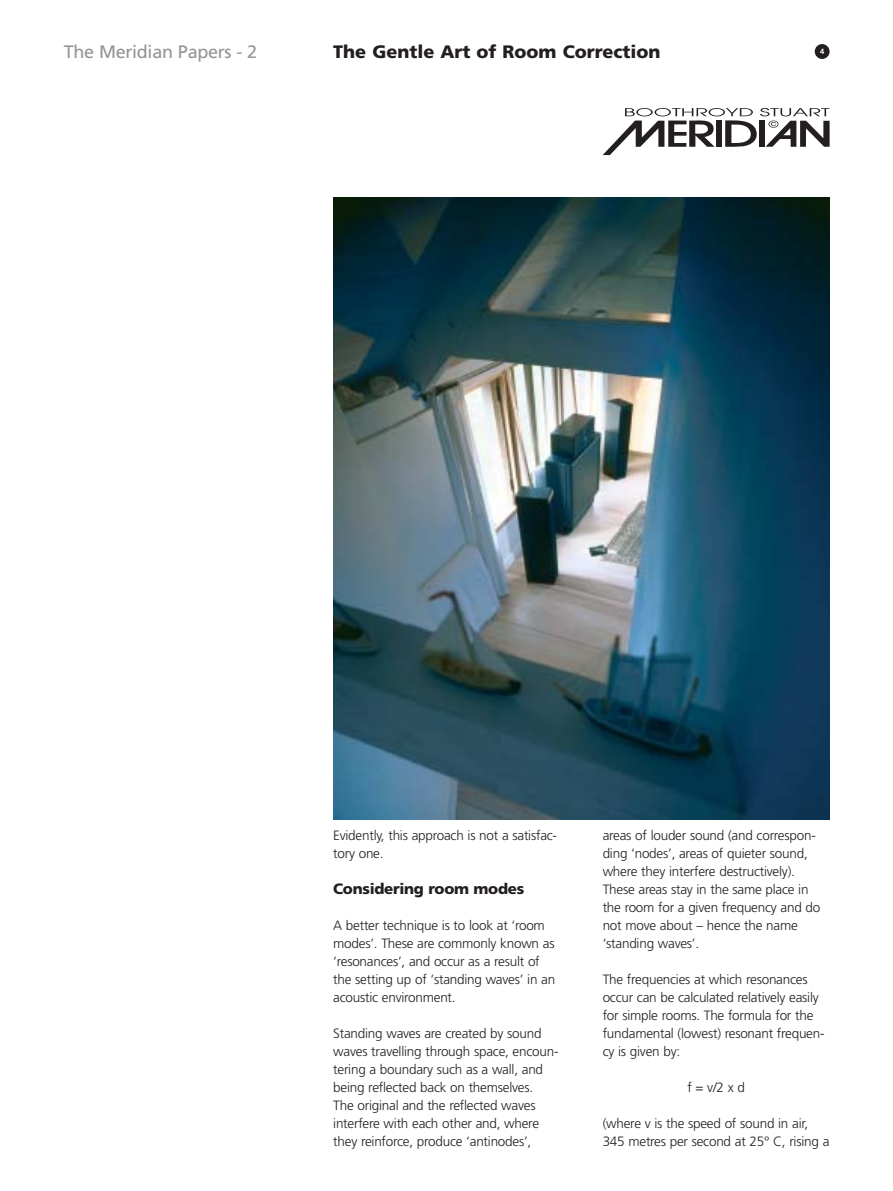
<style>
.page{position:relative;width:893px;height:1191px;background:#fff}
.page>*{position:absolute;margin:0;border:0;box-sizing:border-box;transform-origin:0 0}
.t1{font:900 18px "Frutiger";color:#231f1f}
.t2{font:18px "Frutiger";letter-spacing:-.015em;color:#939497}
.t3{font:900 15px "Frutiger";letter-spacing:-.02em;color:#231f1f}
.t4{font:300 13.5px/18px "Frutiger";letter-spacing:-.015em;color:#231f1f}
.t5{font:700 7.5px "Frutiger";color:#fff}
</style>
<div class="page">
<svg style="left:603px;top:108px;width:226px;height:47px"></svg>
<div style="left:814px;top:44px;width:15px;height:15px;background:#231f1f;border-radius:50%"></div>
<img style="left:333px;top:197px;width:496px;height:623px">
<h1 class="t2" style="left:64px;top:44px;width:195px">The Meridian Papers - 2</h1>
<h1 class="t1" style="left:333px;top:44px;width:329px">The Gentle Art of Room Correction</h1>
<p class="t5" style="left:820px;top:48px;width:6px">4</p>
<p class="t4" style="left:333px;top:828px;width:225px">Evidently, this approach is not a satisfac&shy;tory one.</p>
<p class="t3" style="left:333px;top:883px;width:192px">Considering room modes</p>
<p class="t4" style="left:333px;top:918px;width:223px">A better technique is to look at ‘room modes’. These are commonly known as ‘resonances’, and occur as a result of the setting up of ‘standing waves’ in an acoustic environment.</p>
<p class="t4" style="left:333px;top:1026px;width:227px">Standing waves are created by sound waves travelling through space, encoun&shy;tering a boundary such as a wall, and being reflected back on themselves.<br>The original and the reflected waves interfere with each other and, where they reinforce, produce ‘antinodes’,</p>
<p class="t4" style="left:602px;top:828px;width:219px">areas of louder sound (and correspon&shy;ding ‘nodes’, areas of quieter sound, where they interfere destructively).<br>These areas stay in the same place in the room for a given frequency and do not move about – hence the name ‘standing waves’.</p>
<p class="t4" style="left:602px;top:972px;width:223px">The frequencies at which resonances occur can be calculated relatively easily for simple rooms. The formula for the fundamental (lowest) resonant frequen&shy;cy is given by:</p>
<p class="t4" style="left:687px;top:1080px;width:59px">f = v/2 x d</p>
<p class="t4" style="left:602px;top:1116px;width:228px">(where v is the speed of sound in air,<br>345 metres per second at 25° C, rising a</p>
</div>
